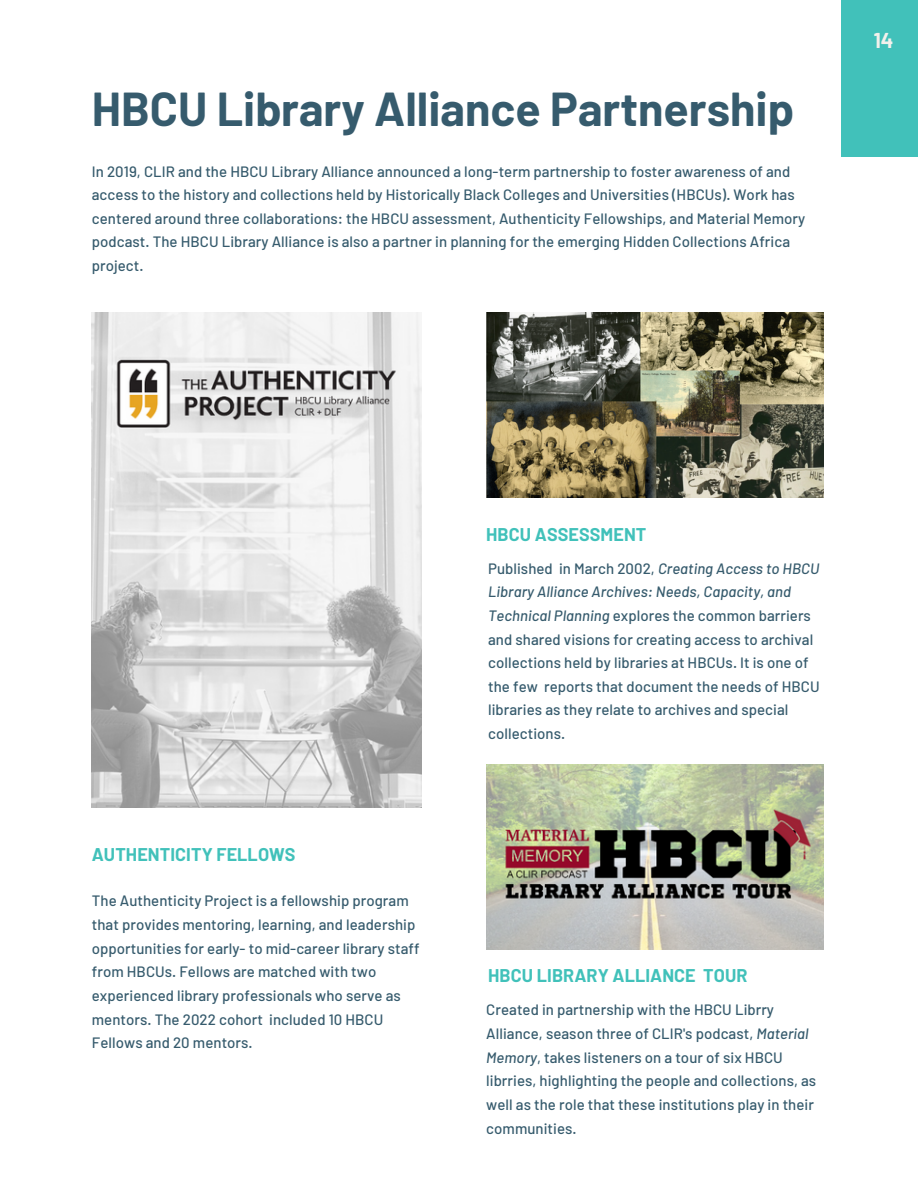
<style>
.page{position:relative;width:918px;height:1188px;background:#fff}
.page>*{position:absolute;margin:0;border:0;box-sizing:border-box;transform-origin:0 0}
.t1{font:700 46.5px "Barlow";color:#365b6d}
.t2{font:700 21px "Barlow";color:#f2f1ec}
.t3{font:700 18px "Barlow";letter-spacing:.005em;color:#41c1ba}
.t4{font:500 15px/23.7px "Barlow";letter-spacing:.005em;color:#365b6d}
.s1{font-style:italic}
</style>
<div class="page">
<img style="left:92px;top:312px;width:330px;height:495px">
<img style="left:486px;top:312px;width:337px;height:185px">
<img style="left:486px;top:764px;width:337px;height:185px">
<div style="left:841px;top:0;width:77px;height:156px;background:#41c1ba"></div>
<h1 class="t1" style="left:92px;top:79px;width:703px">HBCU Library Alliance Partnership</h1>
<p class="t4" style="left:92px;top:159px;width:715px">In 2019, CLIR and the HBCU Library Alliance announced a long-term partnership to foster awareness of and access to the history and collections held by Historically Black Colleges and Universities (HBCUs). Work has centered around three collaborations: the HBCU assessment, Authenticity Fellowships, and Material Memory podcast. The HBCU Library Alliance is also a partner in planning for the emerging Hidden Collections Africa project.</p>
<h2 class="t2" style="left:874px;top:27px;width:21px">14</h2>
<p class="t3" style="left:92px;top:843px;width:205px">AUTHENTICITY FELLOWS</p>
<p class="t4" style="left:92px;top:889px;width:329px">The Authenticity Project is a fellowship program that provides mentoring, learning, and leadership opportunities for early- to mid-career library staff from HBCUs. Fellows are matched with two experienced library professionals who serve as mentors. The 2022 cohort included 10 HBCU Fellows and 20 mentors.</p>
<p class="t3" style="left:486px;top:523px;width:162px">HBCU ASSESSMENT</p>
<p class="t4" style="left:488px;top:556px;width:333px">Published in March 2002, <span class="s1">Creating Access to HBCU Library Alliance Archives: Needs, Capacity, and Technical Planning</span> explores the common barriers and shared visions for creating access to archival collections held by libraries at HBCUs. It is one of the few reports that document the needs of HBCU libraries as they relate to archives and special collections.</p>
<p class="t3" style="left:488px;top:964px;width:261px">HBCU LIBRARY ALLIANCE TOUR</p>
<p class="t4" style="left:486px;top:998px;width:331px">Created in partnership with the HBCU Librry Alliance, season three of CLIR's podcast, <span class="s1">Material Memory</span>, takes listeners on a tour of six HBCU librries, highlighting the people and collections, as well as the role that these institutions play in their communities.</p>
</div>
